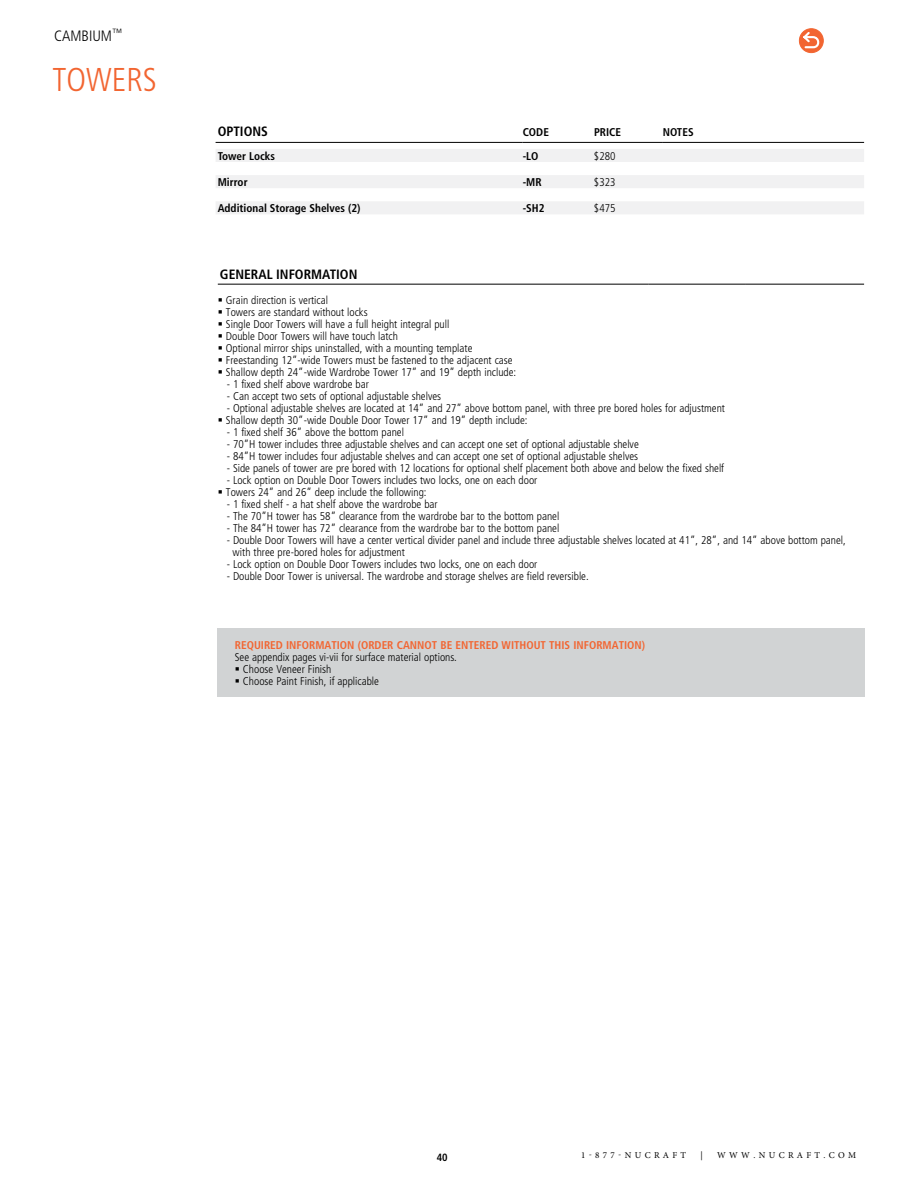
<style>
.page{position:relative;width:918px;height:1188px;background:#fff}
.page>*{position:absolute;margin:0;border:0;box-sizing:border-box;transform-origin:0 0}
.t1{font:300 condensed 33px "Frutiger LT Std";color:#f26531}
.t2{font:300 condensed 15px "Frutiger LT Std";color:#000}
.t3{font:700 condensed 13.5px "Frutiger LT Std";color:#000}
.t4{font:300 condensed 11.25px/12px "Frutiger LT Std";color:#000}
.t5{font:700 condensed 11.25px "Frutiger LT Std";color:#000}
.t6{font:700 condensed 11.25px "Frutiger LT Std";color:#f26531}
.t7{font:700 condensed 10.5px "Frutiger LT Std";color:#000}
.t8{font:9px "Minion Pro";letter-spacing:.37em;color:#000}
</style>
<div class="page">
<div style="left:799px;top:29px;width:24px;height:24px;background:#f26531;border-radius:50%"></div>
<div style="left:799px;top:29px;width:25px;height:24px;border:1px solid #f26531;border-radius:50%"></div>
<svg style="left:801px;top:30px;width:21px;height:19px"></svg>
<svg style="left:216px;top:149px;width:648px;height:65px"></svg>
<hr style="left:216px;top:142px;width:307px;height:1px;background:#000">
<hr style="left:523px;top:142px;width:71px;height:1px;background:#000">
<hr style="left:594px;top:142px;width:69px;height:1px;background:#000">
<hr style="left:663px;top:142px;width:201px;height:1px;background:#000">
<hr style="left:218px;top:284px;width:431px;height:1px;background:#000">
<hr style="left:649px;top:284px;width:97px;height:1px;background:#000">
<hr style="left:746px;top:284px;width:118px;height:1px;background:#000">
<div style="left:217px;top:628px;width:648px;height:69px;background:#d1d3d4"></div>
<h2 class="t2" style="left:54px;top:28px;width:70px">CAMBIUM<sup>™</sup></h2>
<h1 class="t1" style="left:52px;top:61px;width:106px">TOWERS</h1>
<p class="t3" style="left:218px;top:124px;width:52px">OPTIONS</p>
<p class="t5" style="left:523px;top:125px;width:28px">CODE</p>
<p class="t5" style="left:594px;top:125px;width:29px">PRICE</p>
<p class="t5" style="left:663px;top:125px;width:32px">NOTES</p>
<p class="t5" style="left:218px;top:149px;width:59px">Tower Locks</p>
<p class="t5" style="left:523px;top:149px;width:17px">-LO</p>
<p class="t4" style="left:594px;top:150px;width:23px">$280</p>
<p class="t5" style="left:218px;top:175px;width:31px">Mirror</p>
<p class="t5" style="left:523px;top:175px;width:20px">-MR</p>
<p class="t4" style="left:594px;top:176px;width:23px">$323</p>
<p class="t5" style="left:218px;top:201px;width:144px">Additional Storage Shelves (2)</p>
<p class="t5" style="left:523px;top:201px;width:23px">-SH2</p>
<p class="t4" style="left:594px;top:202px;width:23px">$475</p>
<p class="t3" style="left:220px;top:266px;width:139px">GENERAL INFORMATION</p>
<p class="t4" style="left:226px;top:294px;width:292px">Grain direction is vertical<br>Towers are standard without locks<br>Single Door Towers will have a full height integral pull<br>Double Door Towers will have touch latch<br>Optional mirror ships uninstalled, with a mounting template Freestanding 12”-wide Towers must be fastened to the adjacent case Shallow depth 24”-wide Wardrobe Tower 17” and 19” depth include:</p>
<p class="t4" style="left:227px;top:378px;width:144px">- 1 fixed shelf above wardrobe bar</p>
<p class="t4" style="left:227px;top:390px;width:216px">- Can accept two sets of optional adjustable shelves</p>
<p class="t4" style="left:226px;top:402px;width:501px">- Optional adjustable shelves are located at 14” and 27” above bottom panel, with three pre bored holes for adjustment<br>Shallow depth 30”-wide Double Door Tower 17” and 19” depth include:</p>
<p class="t4" style="left:227px;top:426px;width:179px">- 1 fixed shelf 36” above the bottom panel</p>
<p class="t4" style="left:227px;top:438px;width:414px">- 70”H tower includes three adjustable shelves and can accept one set of optional adjustable shelve</p>
<p class="t4" style="left:227px;top:450px;width:413px">- 84”H tower includes four adjustable shelves and can accept one set of optional adjustable shelves</p>
<p class="t4" style="left:227px;top:462px;width:499px">- Side panels of tower are pre bored with 12 locations for optional shelf placement both above and below the fixed shelf</p>
<p class="t4" style="left:226px;top:474px;width:313px">- Lock option on Double Door Towers includes two locks, one on each door<br>Towers 24” and 26” deep include the following:</p>
<p class="t4" style="left:227px;top:498px;width:213px">- 1 fixed shelf - a hat shelf above the wardrobe bar</p>
<p class="t4" style="left:227px;top:510px;width:334px">- The 70”H tower has 58” clearance from the wardrobe bar to the bottom panel</p>
<p class="t4" style="left:227px;top:522px;width:334px">- The 84”H tower has 72” clearance from the wardrobe bar to the bottom panel</p>
<p class="t4" style="left:233px;top:534px;width:615px;text-indent:-6px">- Double Door Towers will have a center vertical divider panel and include three adjustable shelves located at 41”, 28”, and 14” above bottom panel, with three pre-bored holes for adjustment</p>
<p class="t4" style="left:227px;top:558px;width:312px">- Lock option on Double Door Towers includes two locks, one on each door</p>
<p class="t4" style="left:227px;top:570px;width:364px">- Double Door Tower is universal. The wardrobe and storage shelves are field reversible.</p>
<p class="t6" style="left:235px;top:638px;width:412px">REQUIRED INFORMATION (ORDER CANNOT BE ENTERED WITHOUT THIS INFORMATION)</p>
<p class="t4" style="left:243px;top:651px;width:215px;text-indent:-8px">See appendix pages vi-vii for surface material options.<br>Choose Veneer Finish<br>Choose Paint Finish, if applicable</p>
<p class="t7" style="left:437px;top:1151px;width:12px">40</p>
<p class="t8" style="left:581px;top:1149px;width:107px">1-877-NUCRAFT</p>
<p class="t8" style="left:700px;top:1149px;width:4px">|</p>
<p class="t8" style="left:717px;top:1149px;width:141px">WWW.NUCRAFT.COM</p>
</div>
